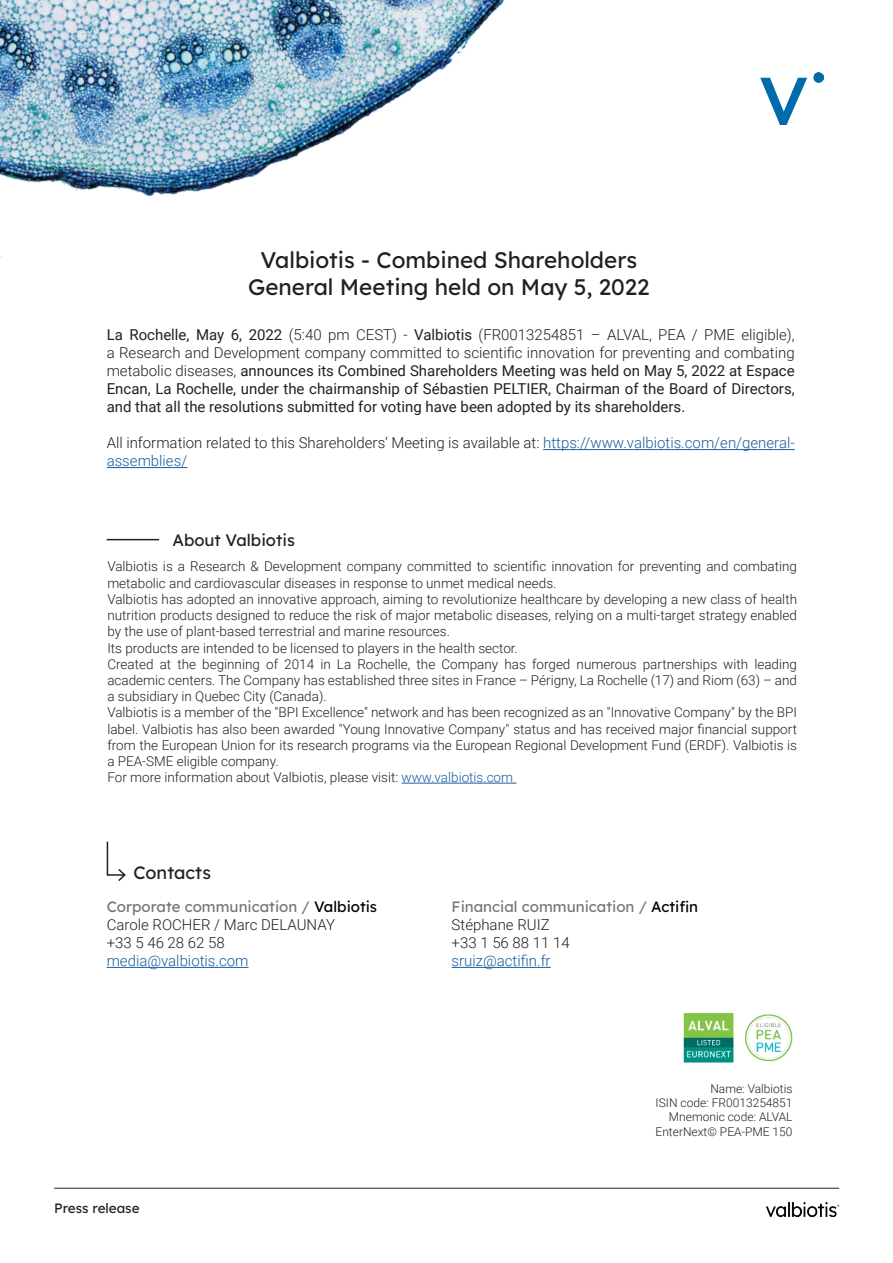
<style>
.page{position:relative;width:893px;height:1263px;background:#fff}
.page>*{position:absolute;margin:0;border:0;box-sizing:border-box;transform-origin:0 0}
.t1{font:22.5px/27px "Lexend Deca";color:#231f20;text-align:center}
.t2{font:18px "Lexend Deca";color:#231f20}
.t3{font:16.5px "Lexend Deca";color:#231f20}
.t4{font:15px/18px "Roboto";color:#231f20;text-align:justify}
.t5{font:300 15px/18px "Roboto";color:#231f20}
.t6{font:15px "Lexend Deca";color:#73777a}
.t7{font:300 15px "Roboto";color:#175d9e}
.t8{font:300 13.5px/16.2px "Roboto";color:#231f20}
.t9{font:13.5px "Lexend Deca";color:#231f20}
.t10{font:300 12px/14.4px "Roboto";color:#231f20;text-align:right}
.s1{font-weight:300}
.s2{color:#175d9e}
.s3{color:#000}
</style>
<div class="page">
<img style="left:0;top:0;width:505px;height:258px">
<hr style="left:543px;top:449px;width:252px;height:1px;background:#175d9e">
<hr style="left:107px;top:467px;width:80px;height:1px;background:#175d9e">
<hr style="left:54px;top:1188px;width:785px;height:1px;background:#231f20">
<img style="left:766px;top:1202px;width:74px;height:16px">
<img style="left:760px;top:72px;width:64px;height:53px">
<hr style="left:402px;top:783px;width:114px;height:1px;background:#175d9e">
<hr style="left:107px;top:539px;width:52px;height:1px;background:#231f20">
<hr style="left:107px;top:967px;width:142px;height:1px;background:#175d9e">
<hr style="left:452px;top:967px;width:99px;height:1px;background:#175d9e">
<svg style="left:106px;top:841px;width:20px;height:40px"></svg>
<img style="left:683px;top:1013px;width:50px;height:50px">
<img style="left:745px;top:1014px;width:48px;height:48px">
<h1 class="t1" style="left:248px;top:244px;width:403px">Valbiotis - Combined Shareholders<br>General Meeting held on May 5, 2022</h1>
<p class="t4" style="left:107px;top:326px;width:689px">La Rochelle, May 6, 2022 <span class="s1">(5:40 pm CEST) -</span> Valbiotis <span class="s1">(FR0013254851 – ALVAL, PEA / PME eligible), a Research and Development company committed to scientific innovation for preventing and combating metabolic diseases,</span> announces its Combined Shareholders Meeting was held on May 5, 2022 at Espace Encan, La Rochelle, under the chairmanship of Sébastien PELTIER, Chairman of the Board of Directors, and that all the resolutions submitted for voting have been adopted by its shareholders.</p>
<p class="t5" style="left:107px;top:434px;width:689px">All information related to this Shareholders’ Meeting is available at: <span class="s2">https://www.valbiotis.com/en/general&shy;assemblies/</span></p>
<p class="t3" style="left:173px;top:526px;width:124px">About Valbiotis</p>
<p class="t8" style="left:107px;top:558px;width:691px">Valbiotis is a Research &amp; Development company committed to scientific innovation for preventing and combating metabolic and cardiovascular diseases in response to unmet medical needs.<br>Valbiotis has adopted an innovative approach, aiming to revolutionize healthcare by developing a new class of health nutrition products designed to reduce the risk of major metabolic diseases, relying on a multi-target strategy enabled by the use of plant-based terrestrial and marine resources.<br>Its products are intended to be licensed to players in the health sector.<br>Created at the beginning of 2014 in La Rochelle, the Company has forged numerous partnerships with leading academic centers. The Company has established three sites in France – Périgny, La Rochelle (17) and Riom (63) – and a subsidiary in Quebec City (Canada).<br>Valbiotis is a member of the "BPI Excellence" network and has been recognized as an "Innovative Company" by the BPI label. Valbiotis has also been awarded "Young Innovative Company" status and has received major financial support from the European Union for its research programs via the European Regional Development Fund (ERDF). Valbiotis is a PEA-SME eligible company.<br>For more information about Valbiotis, please visit: <span class="s2">www.valbiotis.com</span></p>
<h2 class="t2" style="left:133px;top:858px;width:79px">Contacts</h2>
<p class="t6" style="left:107px;top:894px;width:272px">Corporate communication / <span class="s3">Valbiotis</span></p>
<p class="t5" style="left:107px;top:915px;width:230px">Carole ROCHER / Marc DELAUNAY +33 5 46 28 62 58</p>
<p class="t7" style="left:107px;top:950px;width:143px">media@valbiotis.com</p>
<p class="t9" style="left:54px;top:1197px;width:87px">Press release</p>
<p class="t6" style="left:452px;top:894px;width:248px">Financial communication / <span class="s3">Actifin</span></p>
<p class="t5" style="left:452px;top:915px;width:120px">Stéphane RUIZ +33 1 56 88 11 14</p>
<p class="t7" style="left:452px;top:950px;width:101px">sruiz@actifin.fr</p>
<p class="t10" style="left:655px;top:1081px;width:139px">Name: Valbiotis<br>ISIN code: FR0013254851<br>Mnemonic code: ALVAL<br>EnterNext© PEA-PME 150</p>
</div>
